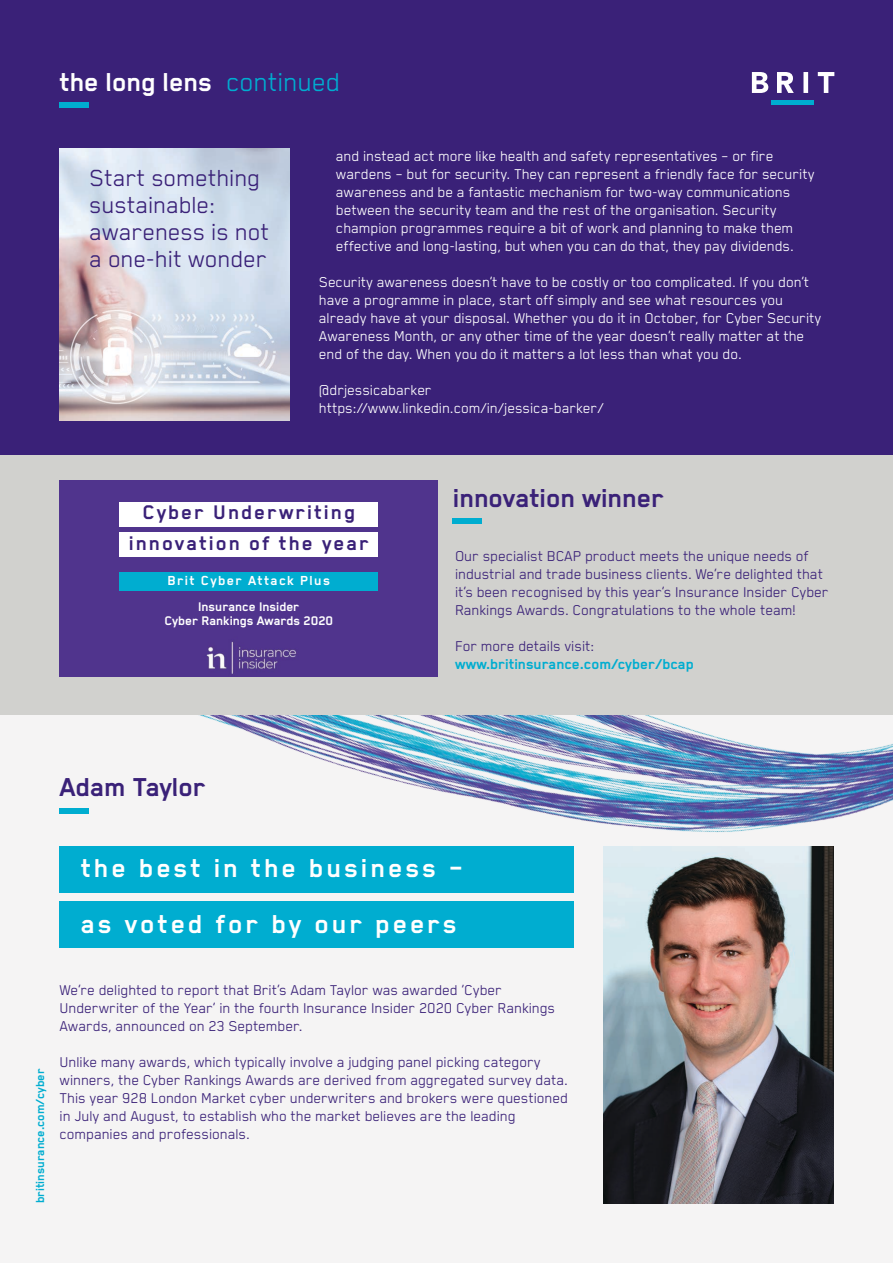
<style>
.page{position:relative;width:893px;height:1263px;background:#f5f4f4}
.page>*{position:absolute;margin:0;border:0;box-sizing:border-box;transform-origin:0 0}
.t1{font:700 30px/55.3px "Blender";letter-spacing:.1em;color:#fff}
.t2{font:700 30px "Blender";color:#3a2178}
.t3{font:700 30px "Blender";color:#fff}
.t4{font:27px/27px "Blender";color:#3a2178}
.t5{font:700 22.8px/30.8px "Blender";letter-spacing:.09em;color:#3a2178;text-align:center}
.t6{font:16.5px/18px "Blender";color:#fff}
.t7{font:16.5px/18px "Blender";color:#3a2178}
.t8{font:700 16.5px "Blender";color:#00add0}
.t9{font:700 15.15px "Blender";letter-spacing:.09em;color:#fff}
.t10{font:700 14.4px/14.4px "Blender";color:#fff;text-align:center}
.t11{font:700 13.5px "Blender";color:#00add0}
.s1{font-weight:400;color:#00add0}
</style>
<div class="page">
<img style="left:117px;top:714px;width:776px;height:464px">
<div style="left:0;top:0;width:893px;height:455px;background:#3a2178"></div>
<div style="left:60px;top:102px;width:29px;height:5px;background:#00add0"></div>
<img style="left:60px;top:149px;width:229px;height:272px">
<div style="left:60px;top:808px;width:29px;height:5px;background:#00add0"></div>
<div style="left:60px;top:846px;width:514px;height:47px;background:#00add0"></div>
<div style="left:60px;top:901px;width:514px;height:47px;background:#00add0"></div>
<img style="left:604px;top:846px;width:229px;height:357px">
<svg style="left:752px;top:72px;width:82px;height:21px"></svg>
<div style="left:772px;top:100px;width:42px;height:5px;background:#00add0"></div>
<div style="left:0;top:455px;width:893px;height:259px;background:#d1d1ce"></div>
<div style="left:453px;top:519px;width:29px;height:5px;background:#00add0"></div>
<div style="left:60px;top:481px;width:378px;height:195px;background:#50348d"></div>
<div style="left:120px;top:502px;width:258px;height:24px;background:#fff"></div>
<div style="left:120px;top:532px;width:258px;height:25px;background:#fff"></div>
<div style="left:120px;top:573px;width:258px;height:18px;background:#00add0"></div>
<h1 class="t3" style="left:60px;top:66px;width:282px">the long lens <span class="s1">continued</span></h1>
<h2 class="t4" style="left:89px;top:164px;width:181px">Start something sustainable: awareness is not a one-hit wonder</h2>
<p class="t6" style="left:336px;top:147px;width:480px">and instead act more like health and safety representatives – or fire wardens – but for security. They can represent a friendly face for security awareness and be a fantastic mechanism for two-way communications between the security team and the rest of the organisation. Security champion programmes require a bit of work and planning to make them effective and long-lasting, but when you can do that, they pay dividends.</p>
<p class="t6" style="left:319px;top:273px;width:504px">Security awareness doesn’t have to be costly or too complicated. If you don’t have a programme in place, start off simply and see what resources you already have at your disposal. Whether you do it in October, for Cyber Security Awareness Month, or any other time of the year doesn’t really matter at the end of the day. When you do it matters a lot less than what you do.</p>
<p class="t6" style="left:319px;top:381px;width:286px">@drjessicabarker https://www.linkedin.com/in/jessica-barker/</p>
<h3 class="t5" style="left:129px;top:496px;width:241px">Cyber Underwriting innovation of the year</h3>
<p class="t9" style="left:167px;top:573px;width:164px">Brit Cyber Attack Plus</p>
<p class="t10" style="left:164px;top:599px;width:170px">Insurance Insider<br>Cyber Rankings Awards 2020</p>
<h1 class="t2" style="left:453px;top:482px;width:212px">innovation winner</h1>
<p class="t7" style="left:455px;top:547px;width:375px">Our specialist BCAP product meets the unique needs of industrial and trade business clients. We’re delighted that it’s been recognised by this year’s Insurance Insider Cyber Rankings Awards. Congratulations to the whole team!</p>
<p class="t7" style="left:455px;top:637px;width:141px">For more details visit:</p>
<p class="t8" style="left:455px;top:655px;width:240px">www.britinsurance.com/cyber/bcap</p>
<h1 class="t2" style="left:60px;top:771px;width:147px">Adam Taylor</h1>
<h1 class="t1" style="left:81px;top:840px;width:383px">the best in the business – as voted for by our peers</h1>
<p class="t11" style="left:33px;top:1203px;width:136px;rotate:-90deg">britinsurance.com/cyber</p>
<p class="t7" style="left:60px;top:980px;width:497px">We’re delighted to report that Brit’s Adam Taylor was awarded ‘Cyber<br>Underwriter of the Year’ in the fourth Insurance Insider 2020 Cyber Rankings<br>Awards, announced on 23 September.</p>
<p class="t7" style="left:60px;top:1052px;width:510px">Unlike many awards, which typically involve a judging panel picking category winners, the Cyber Rankings Awards are derived from aggregated survey data.<br>This year 928 London Market cyber underwriters and brokers were questioned in July and August, to establish who the market believes are the leading companies and professionals.</p>
</div>
